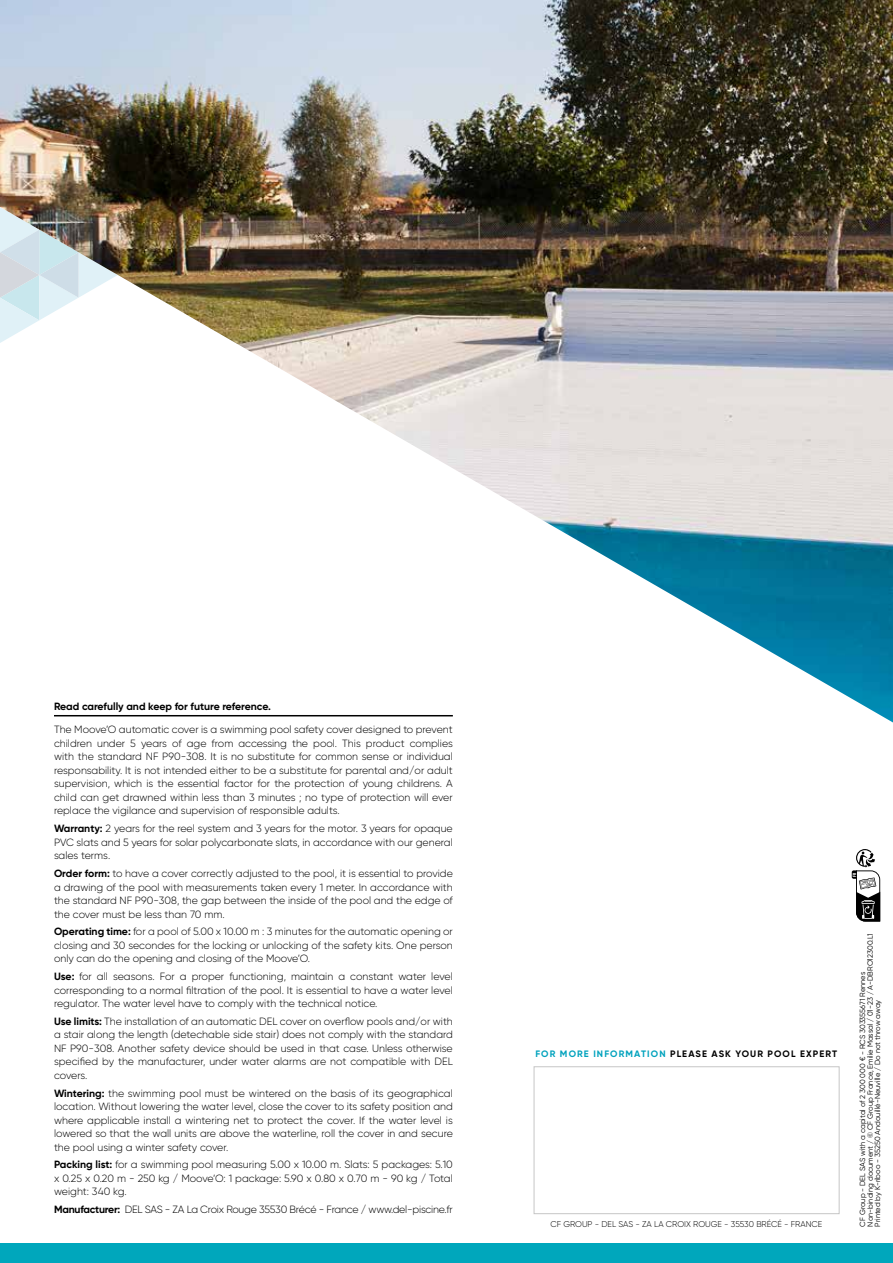
<style>
.page{position:relative;width:893px;height:1263px;background:#fff}
.page>*{position:absolute;margin:0;border:0;box-sizing:border-box;transform-origin:0 0}
.t1{font:300 10.5px/13.5px "Gilroy";color:#000;text-align:justify}
.t2{font:300 10.5px "Gilroy";letter-spacing:-.02em;color:#000}
.t3{font:700 10.5px "Gilroy";color:#000}
.t4{font:700 9.3px "Gilroy";letter-spacing:.12em;color:#000}
.t5{font:300 8.4px "Gilroy";color:#000}
.t6{font:7.5px/7.5px "Gilroy";color:#000}
.t7{font:700 4.65px "Flama Condensed";color:#fff}
.s1{font-weight:700}
.s2{color:#00a2bd}
</style>
<div class="page">
<div style="left:0;top:1244px;width:893px;height:19px;background:#00a7bc"></div>
<img style="left:0;top:0;width:893px;height:722px">
<div style="left:534px;top:1066px;width:305px;height:148px;background:#fff;border:1px solid #c6c6c6"></div>
<hr style="left:54px;top:715px;width:399px;height:1px;background:#000">
<svg style="left:851px;top:849px;width:30px;height:73px"></svg>
<p class="t3" style="left:54px;top:700px;width:218px">Read carefully and keep for future reference.</p>
<p class="t1" style="left:54px;top:723px;width:400px">The Moove’O automatic cover is a swimming pool safety cover designed to prevent children under 5 years of age from accessing the pool. This product complies with the standard NF P90-308. It is no substitute for common sense or individual responsability. It is not intended either to be a substitute for parental and/or adult supervision, which is the essential factor for the protection of young childrens. A child can get drawned within less than 3 minutes ; no type of protection will ever replace the vigilance and supervision of responsible adults.</p>
<p class="t1" style="left:54px;top:822px;width:400px"><span class="s1">Warranty:</span> 2 years for the reel system and 3 years for the motor. 3 years for opaque PVC slats and 5 years for solar polycarbonate slats, in accordance with our general sales terms.</p>
<p class="t1" style="left:54px;top:866px;width:400px"><span class="s1">Order form:</span> to have a cover correctly adjusted to the pool, it is essential to provide a drawing of the pool with measurements taken every 1 meter. In accordance with the standard NF P90-308, the gap between the inside of the pool and the edge of the cover must be less than 70 mm.</p>
<p class="t1" style="left:54px;top:925px;width:400px"><span class="s1">Operating time:</span> for a pool of 5.00 x 10.00 m : 3 minutes for the automatic opening or closing and 30 secondes for the locking or unlocking of the safety kits. One person only can do the opening and closing of the Moove’O.</p>
<p class="t1" style="left:54px;top:969px;width:400px"><span class="s1">Use:</span> for all seasons. For a proper functioning, maintain a constant water level corresponding to a normal filtration of the pool. It is essential to have a water level regulator. The water level have to comply with the technical notice.</p>
<p class="t1" style="left:54px;top:1014px;width:400px"><span class="s1">Use limits:</span> The installation of an automatic DEL cover on overflow pools and/or with a stair along the length (detechable side stair) does not comply with the standard NF P90-308. Another safety device should be used in that case. Unless otherwise specified by the manufacturer, under water alarms are not compatible with DEL covers.</p>
<p class="t1" style="left:54px;top:1086px;width:400px"><span class="s1">Wintering:</span> the swimming pool must be wintered on the basis of its geographical location. Without lowering the water level, close the cover to its safety position and where applicable install a wintering net to protect the cover. If the water level is lowered so that the wall units are above the waterline, roll the cover in and secure the pool using a winter safety cover.</p>
<p class="t1" style="left:54px;top:1158px;width:400px"><span class="s1">Packing list:</span> for a swimming pool measuring 5.00 x 10.00 m. Slats: 5 packages: 5.10 x 0.25 x 0.20 m - 250 kg / Moove’O: 1 package: 5.90 x 0.80 x 0.70 m - 90 kg / Total weight: 340 kg.</p>
<p class="t2" style="left:54px;top:1203px;width:400px"><span class="s1">Manufacturer:</span> DEL SAS - ZA La Croix Rouge 35530 Brécé - France / www.del-piscine.fr</p>
<p class="t7" style="left:851px;top:877px;width:6px;rotate:-90deg">FR</p>
<p class="t4" style="left:535px;top:1048px;width:303px"><span class="s2">FOR MORE INFORMATION</span> PLEASE ASK YOUR POOL EXPERT</p>
<p class="t5" style="left:550px;top:1218px;width:273px">CF GROUP - DEL SAS - ZA LA CROIX ROUGE - 35530 BRÉCÉ - FRANCE</p>
<p class="t6" style="left:859px;top:1226px;width:295px;rotate:-90deg">CF Group - DEL SAS with a capital of 2 300 000 € - RCS 303355671 Rennes<br>Non-binding document / © CF Group France, Emilie Massal / 01-23 / A-DBRO12300.L1<br>Printed by K-riboo - 35250 Andouillé-Neuville / Do not throw away</p>
</div>
